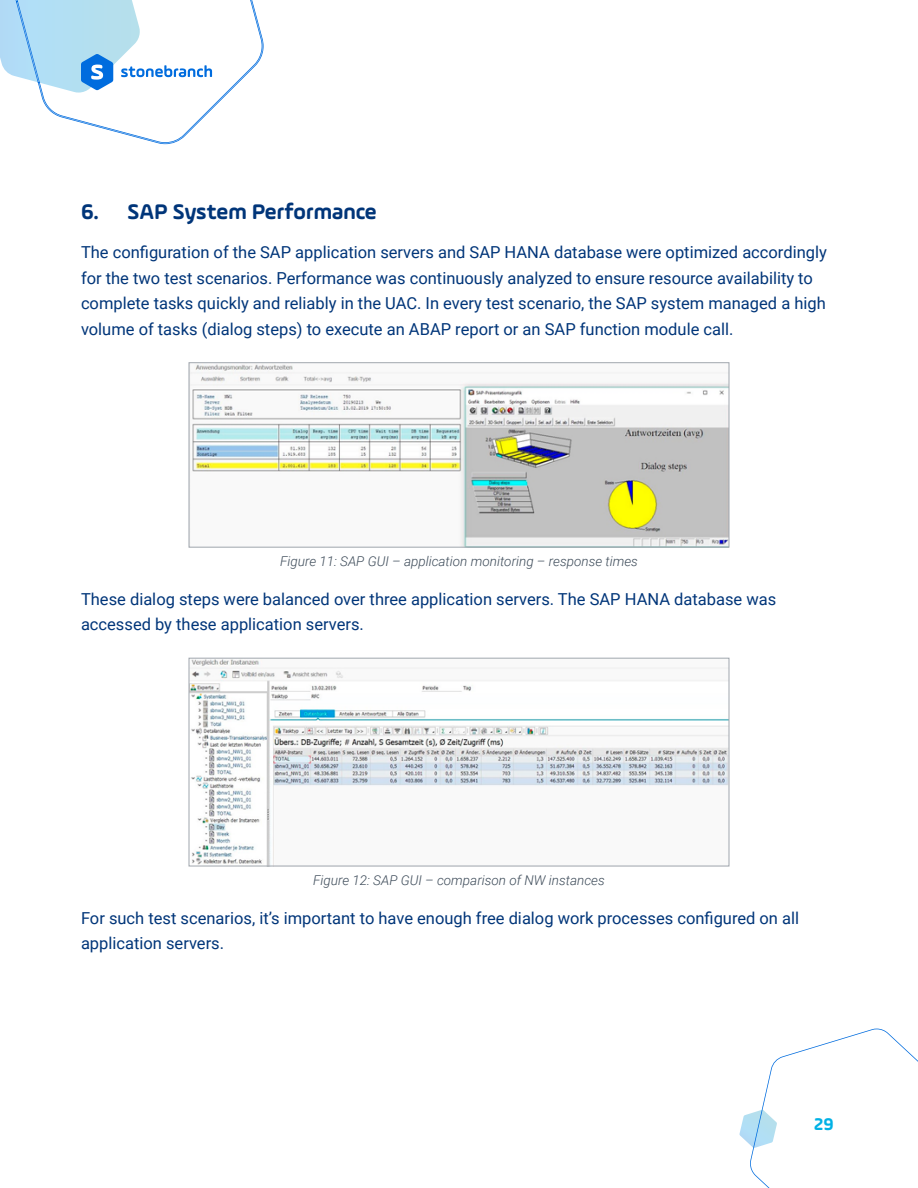
<style>
.page{position:relative;width:918px;height:1188px;background:#fff}
.page>*{position:absolute;margin:0;border:0;box-sizing:border-box;transform-origin:0 0}
.t1{font:700 22.5px "Ample Soft";color:#003579}
.t2{font:700 18px "Ample Soft";color:#00b1e5}
.t3{font:16.5px/25.5px "Roboto";color:#003579}
.t4{font:italic 300 13.5px "Roboto";color:#3d4b59}
</style>
<div class="page">
<svg style="left:0;top:0;width:264px;height:144px"></svg>
<svg style="left:740px;top:1029px;width:178px;height:159px"></svg>
<img style="left:191px;top:364px;width:536px;height:182px">
<div style="left:189px;top:362px;width:540px;height:186px;border:1px solid #a1a7ae"></div>
<img style="left:191px;top:660px;width:536px;height:204px">
<div style="left:189px;top:658px;width:540px;height:208px;border:1px solid #a1a7ae"></div>
<h1 class="t1" style="left:81px;top:198px;width:297px">6. SAP System Performance</h1>
<p class="t3" style="left:81px;top:239px;width:747px">The configuration of the SAP application servers and SAP HANA database were optimized accordingly for the two test scenarios. Performance was continuously analyzed to ensure resource availability to complete tasks quickly and reliably in the UAC. In every test scenario, the SAP system managed a high volume of tasks (dialog steps) to execute an ABAP report or an SAP function module call.</p>
<p class="t4" style="left:280px;top:552px;width:359px">Figure 11: SAP GUI – application monitoring – response times</p>
<p class="t3" style="left:81px;top:586px;width:697px">These dialog steps were balanced over three application servers. The SAP HANA database was accessed by these application servers.</p>
<p class="t4" style="left:313px;top:870px;width:293px">Figure 12: SAP GUI – comparison of NW instances</p>
<p class="t3" style="left:81px;top:904px;width:720px">For such test scenarios, it’s important to have enough free dialog work processes configured on all application servers.</p>
<p class="t2" style="left:814px;top:1113px;width:21px">29</p>
</div>
